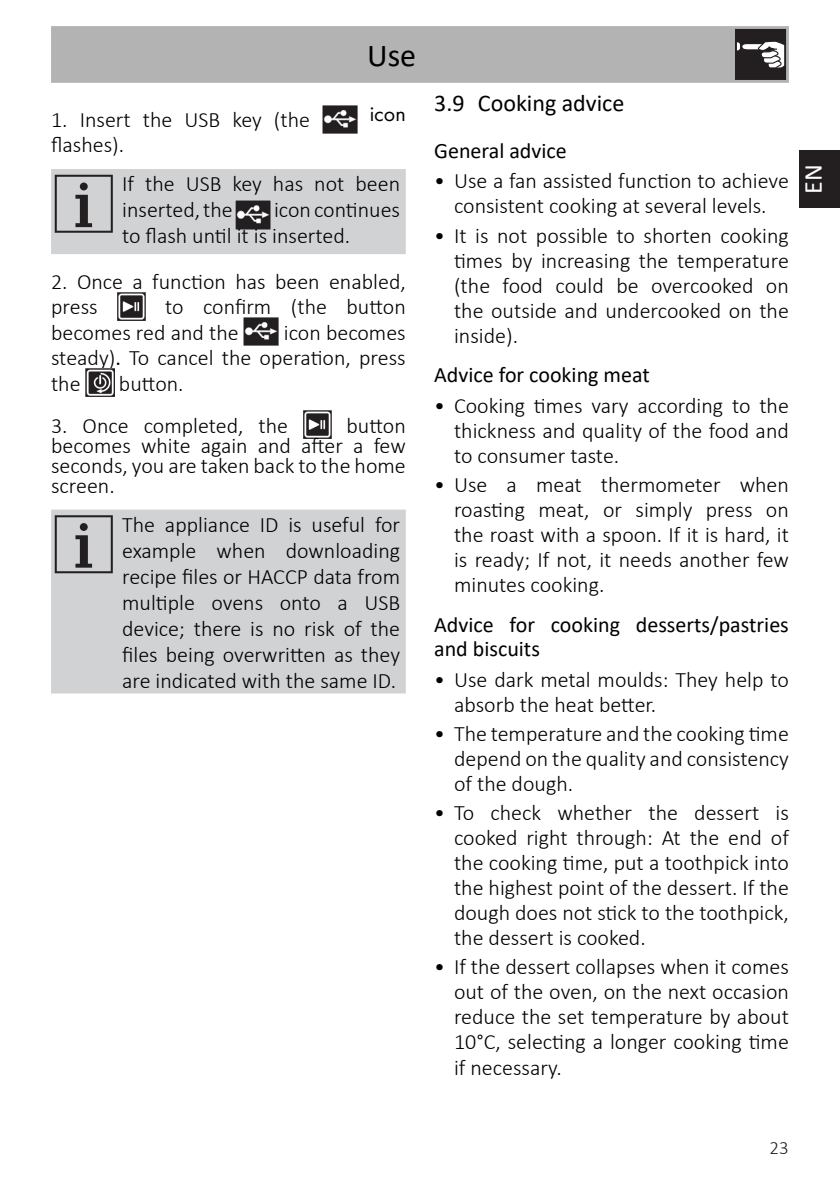
<style>
.page{position:relative;width:840px;height:1191px;background:#fff}
.page>*{position:absolute;margin:0;border:0;box-sizing:border-box;transform-origin:0 0}
.t1{font:32px "Calibri";color:#000}
.t2{font:26px "Calibri";color:#fff}
.t3{font:24px "Calibri";color:#000}
.Testo{font:300 22px/25px "Calibri";color:#000;text-align:justify}
.Titoletto{font:300 22px/20px "Calibri";color:#000}
.Titoletto-2{font:22px/24px "Calibri";color:#000}
.Titoletto-3{font:22px "Futura";color:#000}
.t4{font:300 19px "Calibri";color:#231f20}
.s1{font-weight:400}
</style>
<div class="page">
<div style="left:799px;top:150px;width:40px;height:58px;background:#231f20"></div>
<div style="left:51px;top:26px;width:737px;height:57px;background:#b3b3b3"></div>
<svg style="left:734px;top:29px;width:51px;height:51px;background:#504d4e"></svg>
<img style="left:322px;top:105px;width:35px;height:28px">
<div style="left:51px;top:169px;width:354px;height:85px;background:#d1d2d4"></div>
<img style="left:236px;top:201px;width:35px;height:28px">
<img style="left:117px;top:292px;width:28px;height:28px">
<img style="left:244px;top:317px;width:35px;height:28px">
<img style="left:86px;top:368px;width:28px;height:28px">
<img style="left:303px;top:410px;width:28px;height:29px">
<div style="left:51px;top:509px;width:354px;height:184px;background:#d1d2d4"></div>
<svg style="left:55px;top:515px;width:58px;height:58px;background:#a8a8a9"></svg>
<h1 class="t1" style="left:367px;top:34px;width:50px">Use</h1>
<p class="Titoletto" style="left:51px;top:110px;width:260px">1. Insert the USB key (the</p>
<p class="Titoletto-3" style="left:369px;top:101px;width:38px">icon</p>
<p class="Titoletto" style="left:51px;top:135px;width:75px">flashes).</p>
<p class="Testo" style="left:122px;top:171px;width:279px;line-height:26px">If the USB key has not been inserted, the</p>
<p class="Testo" style="left:122px;top:197px;width:279px;line-height:26px;text-indent:152px">icon continues to flash until it is inserted.</p>
<p class="Titoletto" style="left:51px;top:269px;width:356px;line-height:25px">2. Once a function has been enabled, press</p>
<p class="Titoletto" style="left:51px;top:294px;width:356px;line-height:25px;text-indent:114px">to confirm (the button becomes red and the</p>
<p class="Titoletto" style="left:51px;top:319px;width:356px;line-height:25.6px;text-align:justify;text-indent:233px">icon becomes steady)<span class="s1">.</span> To cancel the operation, press the</p>
<p class="Titoletto" style="left:119px;top:373px;width:66px">button.</p>
<p class="Titoletto" style="left:51px;top:415px;width:238px">3. Once completed, the</p>
<p class="Titoletto" style="left:51px;top:415px;width:356px;text-align:justify;text-indent:295px">button becomes white again and after a few seconds, you are taken back to the home screen.</p>
<p class="Testo" style="left:122px;top:511px;width:279px;line-height:26px">The appliance ID is useful for example when downloading recipe files or HACCP data from multiple ovens onto a USB device; there is no risk of the files being overwritten as they are indicated with the same ID.</p>
<p class="t3" style="left:434px;top:86px;width:192px">3.9 Cooking advice</p>
<p class="Titoletto-2" style="left:434px;top:138px;width:134px">General advice</p>
<p class="Testo" style="left:434px;top:168px;width:356px;text-align:center">• Use a fan assisted function to achieve consistent cooking at several levels.</p>
<p class="Testo" style="left:454px;top:223px;width:336px;text-indent:-20px">• It is not possible to shorten cooking times by increasing the temperature (the food could be overcooked on the outside and undercooked on the inside).</p>
<p class="Titoletto-2" style="left:434px;top:362px;width:217px">Advice for cooking meat</p>
<p class="Testo" style="left:454px;top:393px;width:336px;text-indent:-20px">• Cooking times vary according to the thickness and quality of the food and to consumer taste.</p>
<p class="Testo" style="left:454px;top:472px;width:336px;text-indent:-20px">• Use a meat thermometer when roasting meat, or simply press on the roast with a spoon. If it is hard, it is ready; If not, it needs another few minutes cooking.</p>
<p class="Titoletto-2" style="left:434px;top:612px;width:356px">Advice for cooking desserts/pastries and biscuits</p>
<p class="Testo" style="left:454px;top:666px;width:336px;text-indent:-20px">• Use dark metal moulds: They help to absorb the heat better.</p>
<p class="Testo" style="left:454px;top:721px;width:336px;text-indent:-20px">• The temperature and the cooking time depend on the quality and consistency of the dough.</p>
<p class="Testo" style="left:454px;top:800px;width:336px;text-indent:-20px">• To check whether the dessert is cooked right through: At the end of the cooking time, put a toothpick into the highest point of the dessert. If the dough does not stick to the toothpick, the dessert is cooked.</p>
<p class="Testo" style="left:454px;top:954px;width:336px;text-indent:-20px">• If the dessert collapses when it comes out of the oven, on the next occasion reduce the set temperature by about 10°C, selecting a longer cooking time if necessary.</p>
<p class="t2" style="left:794px;top:194px;width:31px;rotate:-90deg">EN</p>
<p class="t4" style="left:769px;top:1136px;width:21px">23</p>
</div>
